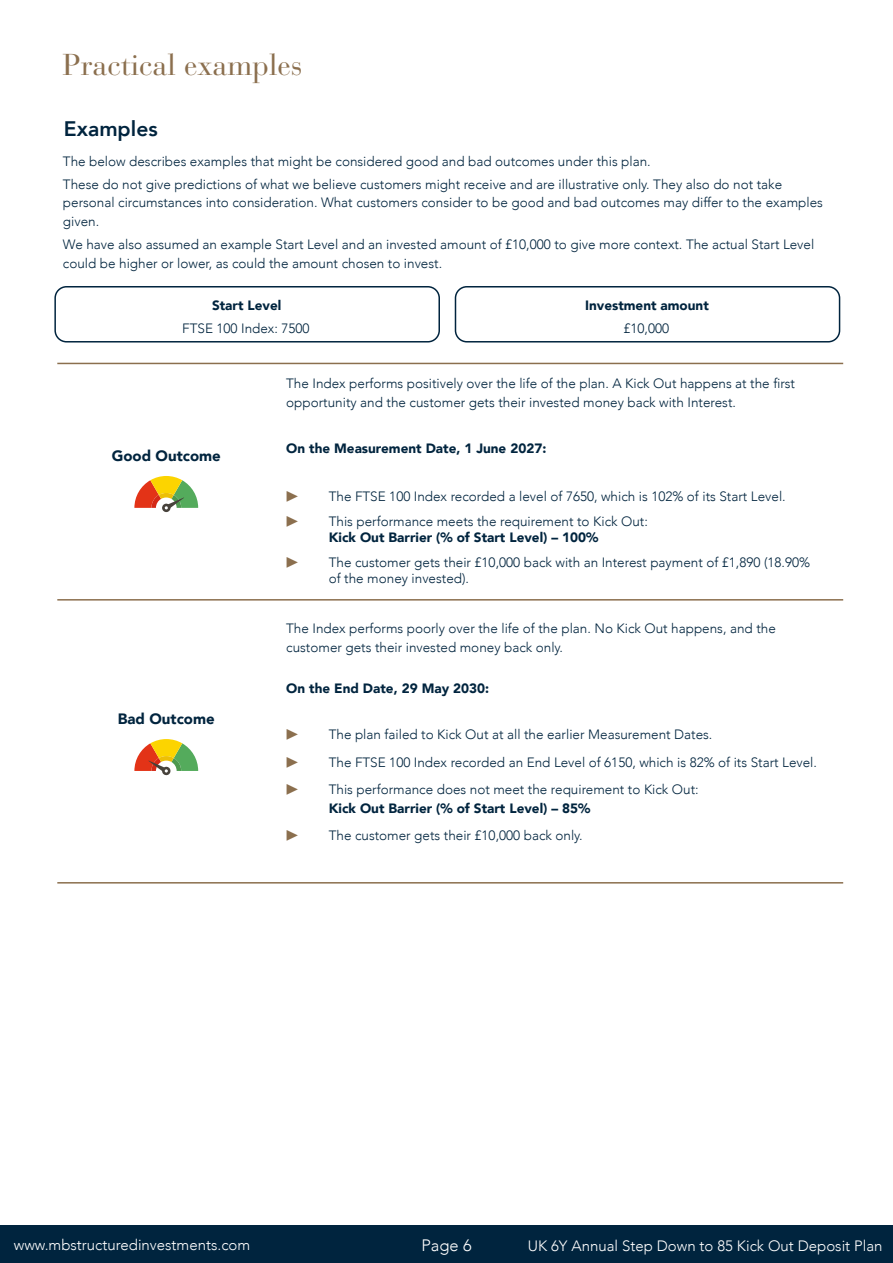
<style>
.page{position:relative;width:893px;height:1263px;background:#fff}
.page>*{position:absolute;margin:0;border:0;box-sizing:border-box;transform-origin:0 0}
.t1{font:30px "Bauer Bodoni Std";color:#8b6f4e}
.t2{font:800 21px "Avenir";color:#00243e}
.t3{font:300 16.5px "Avenir";color:#fff}
.t4{font:300 15px "Avenir";color:#fff}
.t5{font:900 15px "Avenir";color:#00243e}
.t6{font:300 13.5px/18.8px "Avenir";color:#00243e}
.t7{font:900 13.5px "Avenir";color:#00243e}
.t8{font:13.5px "Source Sans Pro";color:#8b6f4e}
</style>
<div class="page">
<div style="left:0;top:1225px;width:893px;height:38px;background:#00243e"></div>
<div style="left:54px;top:286px;width:386px;height:56px;border:2px solid #00243e;border-radius:11px"></div>
<div style="left:455px;top:286px;width:385px;height:56px;border:2px solid #00243e;border-radius:11px"></div>
<svg style="left:134px;top:476px;width:64px;height:35px"></svg>
<svg style="left:134px;top:739px;width:64px;height:37px"></svg>
<hr style="left:57px;top:363px;width:786px;height:1px;background:#8b6f4e">
<hr style="left:57px;top:599px;width:786px;height:1px;background:#8b6f4e">
<hr style="left:57px;top:882px;width:786px;height:1px;background:#8b6f4e">
<h1 class="t1" style="left:63px;top:47px;width:241px">Practical examples</h1>
<h2 class="t2" style="left:64px;top:112px;width:95px">Examples</h2>
<p class="t6" style="left:63px;top:150px;width:721px;line-height:23px">The below describes examples that might be considered good and bad outcomes under this plan.<br>These do not give predictions of what we believe customers might receive and are illustrative only. They also do not take</p>
<p class="t6" style="left:63px;top:193px;width:761px">personal circumstances into consideration. What customers consider to be good and bad outcomes may differ to the examples given.</p>
<p class="t6" style="left:63px;top:235px;width:753px">We have also assumed an example Start Level and an invested amount of £10,000 to give more context. The actual Start Level could be higher or lower, as could the amount chosen to invest.</p>
<p class="t7" style="left:212px;top:293px;width:71px">Start Level</p>
<p class="t6" style="left:182px;top:318px;width:129px">FTSE 100 Index: 7500</p>
<p class="t7" style="left:585px;top:293px;width:125px">Investment amount</p>
<p class="t6" style="left:623px;top:318px;width:47px">£10,000</p>
<p class="t5" style="left:112px;top:442px;width:111px">Good Outcome</p>
<p class="t5" style="left:118px;top:705px;width:98px">Bad Outcome</p>
<p class="t6" style="left:286px;top:374px;width:510px">The Index performs positively over the life of the plan. A Kick Out happens at the first opportunity and the customer gets their invested money back with Interest.</p>
<p class="t7" style="left:286px;top:437px;width:262px">On the Measurement Date, 1 June 2027:</p>
<p class="t8" style="left:286px;top:488px;width:14px">▶</p>
<p class="t6" style="left:329px;top:487px;width:458px">The FTSE 100 Index recorded a level of 7650, which is 102% of its Start Level.</p>
<p class="t8" style="left:286px;top:512px;width:14px">▶</p>
<p class="t6" style="left:329px;top:512px;width:321px">This performance meets the requirement to Kick Out:</p>
<p class="t7" style="left:329px;top:525px;width:271px">Kick Out Barrier (% of Start Level) – 100%</p>
<p class="t8" style="left:286px;top:553px;width:14px">▶</p>
<p class="t6" style="left:329px;top:554px;width:483px;line-height:16.2px">The customer gets their £10,000 back with an Interest payment of £1,890 (18.90% of the money invested).</p>
<p class="t6" style="left:286px;top:619px;width:491px">The Index performs poorly over the life of the plan. No Kick Out happens, and the customer gets their invested money back only.</p>
<p class="t7" style="left:286px;top:677px;width:204px">On the End Date, 29 May 2030:</p>
<p class="t8" style="left:286px;top:726px;width:14px">▶</p>
<p class="t6" style="left:329px;top:725px;width:385px">The plan failed to Kick Out at all the earlier Measurement Dates.</p>
<p class="t8" style="left:286px;top:753px;width:14px">▶</p>
<p class="t6" style="left:329px;top:752px;width:490px">The FTSE 100 Index recorded an End Level of 6150, which is 82% of its Start Level.</p>
<p class="t8" style="left:286px;top:781px;width:14px">▶</p>
<p class="t6" style="left:329px;top:780px;width:371px">This performance does not meet the requirement to Kick Out:</p>
<p class="t7" style="left:329px;top:796px;width:263px">Kick Out Barrier (% of Start Level) – 85%</p>
<p class="t8" style="left:286px;top:827px;width:14px">▶</p>
<p class="t6" style="left:329px;top:826px;width:255px">The customer gets their £10,000 back only.</p>
<p class="t4" style="left:14px;top:1236px;width:238px">www.mbstructuredinvestments.com</p>
<p class="t3" style="left:421px;top:1235px;width:52px">Page 6</p>
<p class="t4" style="left:528px;top:1237px;width:356px">UK 6Y Annual Step Down to 85 Kick Out Deposit Plan</p>
</div>
